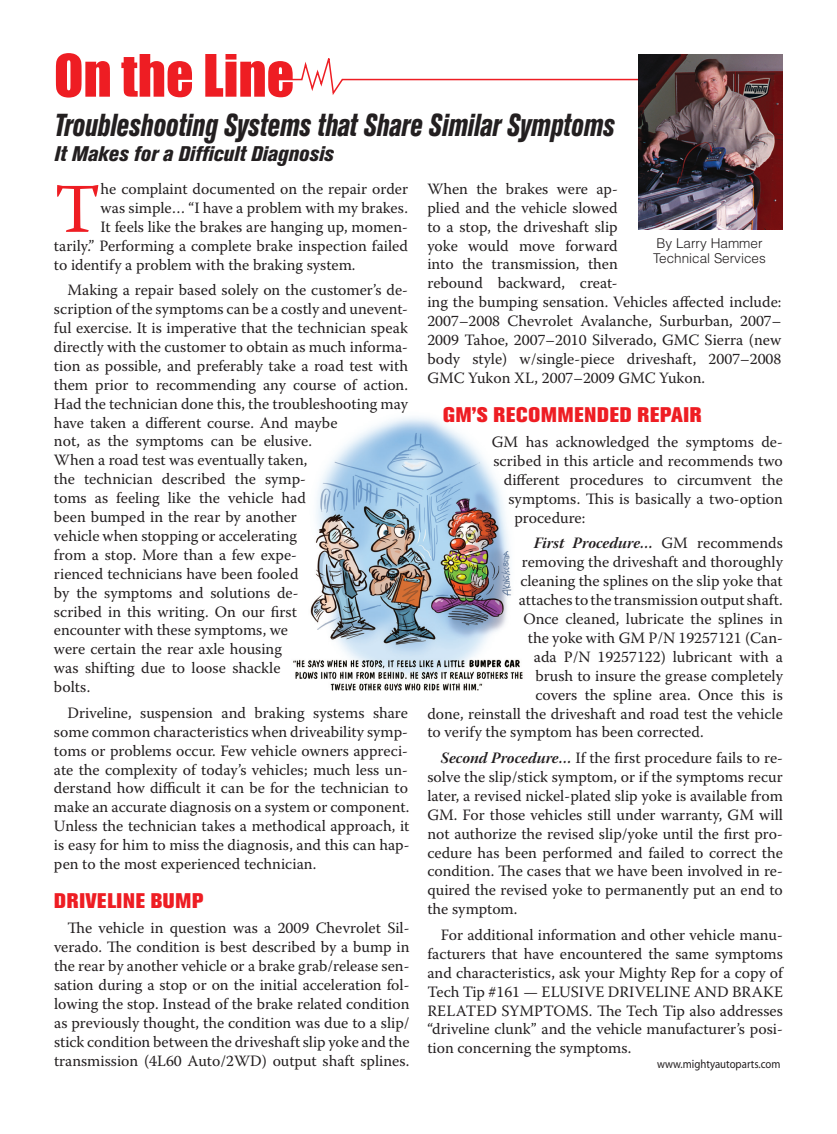
<style>
.page{position:relative;width:837px;height:1134px;background:#fff}
.page>*{position:absolute;margin:0;border:0;box-sizing:border-box;transform-origin:0 0}
.t1{font:69.6px "Warnock Pro";color:#ee1d23}
.t2{font:54px "Impact";color:#ee1d23}
.t3{font:italic 800 condensed 31.5px "Akzidenz Grotesk BE";color:#231f20;scale:.8 1}
.t4{font:800 21px "Akzidenz Grotesk BE";letter-spacing:.04em;color:#ee1d23}
.t5{font:italic 800 condensed 21px "Akzidenz Grotesk BE";color:#231f20}
.t6{font:15.75px/18.9px "Warnock Pro";color:#231f20;text-align:justify}
.t7{font:15.75px "Warnock Pro Bold It Subh";letter-spacing:.005em;color:#231f20}
.t8{font:300 13.5px/15px "Helvetica";color:#231f20}
.t9{font:12px "Myriad";color:#231f20;scale:.9 1}
.s1{font-family:"Warnock Pro"}
.s2{font-family:"Warnock Pro Bold It Subh"}
</style>
<div class="page">
<svg style="left:270px;top:58px;width:368px;height:37px"></svg>
<img style="left:638px;top:54px;width:145px;height:176px">
<img style="left:293px;top:417px;width:230px;height:274px">
<h2 class="t2" style="left:54px;top:34px;width:242px">On the Line</h2>
<h3 class="t3" style="left:54px;top:107px;width:702px">Troubleshooting Systems that Share Similar Symptoms</h3>
<h3 class="t5" style="left:54px;top:142px;width:281px">It Makes for a Difficult Diagnosis</h3>
<h1 class="t1" style="left:54px;top:167px;width:48px">T</h1>
<p class="t6" style="left:101px;top:179px;width:309px">he complaint documented on the repair order</p>
<p class="t6" style="left:101px;top:198px;width:309px">was simple… “I have a problem with my brakes.</p>
<p class="t6" style="left:101px;top:217px;width:309px">It feels like the brakes are hanging up, momen-</p>
<p class="t6" style="left:54px;top:236px;width:356px">tarily.” Performing a complete brake inspection failed</p>
<p class="t6" style="left:54px;top:255px;width:303px">to identify a problem with the braking system.</p>
<p class="t6" style="left:54px;top:280px;width:356px;text-align:left;text-indent:13px">Making a repair based solely on the customer’s de&shy;scription of the symptoms can be a costly and unevent&shy;ful exercise. It is imperative that the technician speak directly with the customer to obtain as much informa&shy;tion as possible, and preferably take a road test with them prior to recommending any course of action.<br>Had the technician done this, the troubleshooting may have taken a different course. And maybe<br>not, as the symptoms can be elusive.<br>When a road test was eventually taken,<br>the technician described the symp-<br>toms as feeling like the vehicle had<br>been bumped in the rear by another<br>vehicle when stopping or accelerating<br>from a stop. More than a few expe-<br>rienced technicians have been fooled<br>by the symptoms and solutions de-<br>scribed in this writing. On our first<br>encounter with these symptoms, we<br>were certain the rear axle housing<br>was shifting due to loose shackle<br>bolts.</p>
<p class="t6" style="left:54px;top:703px;width:357px;text-indent:13px">Driveline, suspension and braking systems share some common characteristics when driveability symp&shy;toms or problems occur. Few vehicle owners appreci&shy;ate the complexity of today’s vehicles; much less un&shy;derstand how difficult it can be for the technician to make an accurate diagnosis on a system or component.<br>Unless the technician takes a methodical approach, it is easy for him to miss the diagnosis, and this can hap&shy;pen to the most experienced technician.</p>
<h3 class="t4" style="left:54px;top:888px;width:151px">DRIVELINE BUMP</h3>
<p class="t6" style="left:54px;top:918px;width:357px;text-indent:13px">The vehicle in question was a 2009 Chevrolet Sil&shy;verado. The condition is best described by a bump in the rear by another vehicle or a brake grab/release sen&shy;sation during a stop or on the initial acceleration fol&shy;lowing the stop. Instead of the brake related condition as previously thought, the condition was due to a slip/ stick condition between the driveshaft slip yoke and the transmission (4L60 Auto/2WD) output shaft splines.</p>
<p class="t6" style="left:427px;top:179px;width:356px;text-align:left">When the brakes were ap-<br>plied and the vehicle slowed<br>to a stop, the driveshaft slip<br>yoke would move forward<br>into the transmission, then<br>rebound backward, creat-<br>ing the bumping sensation. Vehicles affected include:<br>2007–2008 Chevrolet Avalanche, Surburban, 2007– 2009 Tahoe, 2007–2010 Silverado, GMC Sierra (new body style) w/single-piece driveshaft, 2007–2008<br>GMC Yukon XL, 2007–2009 GMC Yukon.</p>
<h3 class="t4" style="left:443px;top:402px;width:260px">GM’S RECOMMENDED REPAIR</h3>
<p class="t6" style="left:492px;top:432px;width:292px">GM has acknowledged the symptoms de-</p>
<p class="t6" style="left:493px;top:451px;width:291px">scribed in this article and recommends two</p>
<p class="t6" style="left:504px;top:470px;width:280px">different procedures to circumvent the</p>
<p class="t6" style="left:508px;top:489px;width:276px">symptoms. This is basically a two-option</p>
<p class="t6" style="left:514px;top:508px;width:72px">procedure:</p>
<p class="t7" style="left:534px;top:534px;width:251px">First Procedure… <span class="s1">GM recommends</span></p>
<p class="t6" style="left:522px;top:552px;width:262px">removing the driveshaft and thoroughly</p>
<p class="t6" style="left:520px;top:571px;width:264px">cleaning the splines on the slip yoke that</p>
<p class="t6" style="left:519px;top:590px;width:265px">attaches to the transmission output shaft.</p>
<p class="t6" style="left:523px;top:609px;width:261px">Once cleaned, lubricate the splines in</p>
<p class="t6" style="left:528px;top:628px;width:257px">the yoke with GM P/N 19257121 (Can-</p>
<p class="t6" style="left:534px;top:647px;width:250px">ada P/N 19257122) lubricant with a</p>
<p class="t6" style="left:535px;top:666px;width:249px">brush to insure the grease completely</p>
<p class="t6" style="left:535px;top:685px;width:249px">covers the spline area. Once this is</p>
<p class="t6" style="left:427px;top:704px;width:357px">done, reinstall the driveshaft and road test the vehicle</p>
<p class="t6" style="left:427px;top:723px;width:278px">to verify the symptom has been corrected.</p>
<p class="t6" style="left:427px;top:748px;width:357px;text-indent:13px"><span class="s2">Second Procedure…</span> If the first procedure fails to re&shy;solve the slip/stick symptom, or if the symptoms recur later, a revised nickel-plated slip yoke is available from GM. For those vehicles still under warranty, GM will not authorize the revised slip/yoke until the first pro&shy;cedure has been performed and failed to correct the condition. The cases that we have been involved in re&shy;quired the revised yoke to permanently put an end to the symptom.</p>
<p class="t6" style="left:427px;top:925px;width:357px;text-indent:13px">For additional information and other vehicle manu&shy;facturers that have encountered the same symptoms and characteristics, ask your Mighty Rep for a copy of Tech Tip #161 — ELUSIVE DRIVELINE AND BRAKE RELATED SYMPTOMS. The Tech Tip also addresses “driveline clunk” and the vehicle manufacturer’s posi&shy;tion concerning the symptoms.</p>
<p class="t8" style="left:653px;top:235px;width:114px">By Larry Hammer<br>Technical Services</p>
<p class="t9" style="left:657px;top:1059px;width:139px">www.mightyautoparts.com</p>
</div>
